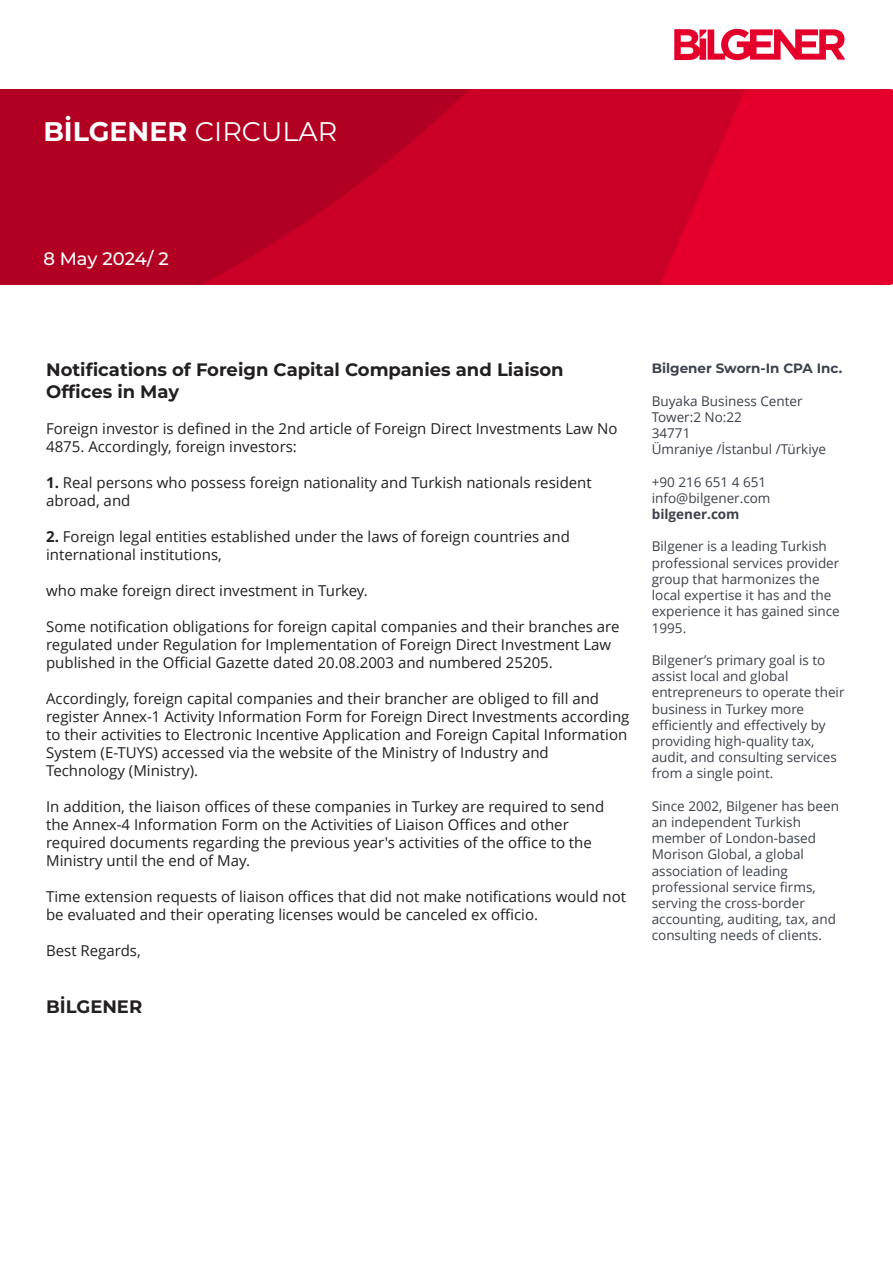
<style>
.page{position:relative;width:893px;height:1263px;background:#fff}
.page>*{position:absolute;margin:0;border:0;box-sizing:border-box;transform-origin:0 0}
.t1{font:700 27px "Montserrat";color:#fff}
.t2{font:700 18px/21.6px "Montserrat";color:#221f20}
.t3{font:700 18px "Open Sans";color:#000}
.t4{font:500 18px "Montserrat";color:#fff}
.t5{font:15px/18px "Open Sans";color:#221f20}
.t6{font:13.5px/16.2px "Open Sans";color:#3c414b}
.t7{font:700 13.5px "Montserrat";color:#3c414b}
.t8{font:700 13.5px "Open Sans";color:#3c414b}
.s1{font-weight:400}
.s2{font-weight:700}
</style>
<div class="page">
<div style="left:865px;top:89px;width:28px;height:195px;background:#e4002b"></div>
<svg style="left:0;top:89px;width:865px;height:195px;background:#c50024"></svg>
<svg style="left:674px;top:29px;width:171px;height:31px"></svg>
<h1 class="t1" style="left:43px;top:113px;width:295px">BİLGENER <span class="s1">CIRCULAR</span></h1>
<p class="t4" style="left:43px;top:247px;width:127px">8 May 2024/ 2</p>
<p class="t2" style="left:46px;top:358px;width:519px">Notifications of Foreign Capital Companies and Liaison<br>Offices in May</p>
<p class="t5" style="left:46px;top:419px;width:573px">Foreign investor is defined in the 2nd article of Foreign Direct Investments Law No<br>4875. Accordingly, foreign investors:</p>
<p class="t5" style="left:46px;top:473px;width:547px"><span class="s2">1.</span> Real persons who possess foreign nationality and Turkish nationals resident abroad, and</p>
<p class="t5" style="left:46px;top:527px;width:525px"><span class="s2">2.</span> Foreign legal entities established under the laws of foreign countries and international institutions,</p>
<p class="t5" style="left:46px;top:581px;width:323px">who make foreign direct investment in Turkey.</p>
<p class="t5" style="left:46px;top:617px;width:575px">Some notification obligations for foreign capital companies and their branches are regulated under Regulation for Implementation of Foreign Direct Investment Law published in the Official Gazette dated 20.08.2003 and numbered 25205.</p>
<p class="t5" style="left:46px;top:689px;width:585px">Accordingly, foreign capital companies and their brancher are obliged to fill and register Annex-1 Activity Information Form for Foreign Direct Investments according to their activities to Electronic Incentive Application and Foreign Capital Information System (E-TUYS) accessed via the website of the Ministry of Industry and Technology (Ministry).</p>
<p class="t5" style="left:46px;top:797px;width:560px">In addition, the liaison offices of these companies in Turkey are required to send the Annex-4 Information Form on the Activities of Liaison Offices and other required documents regarding the previous year's activities of the office to the Ministry until the end of May.</p>
<p class="t5" style="left:46px;top:887px;width:581px">Time extension requests of liaison offices that did not make notifications would not be evaluated and their operating licenses would be canceled ex officio.</p>
<p class="t5" style="left:46px;top:941px;width:96px">Best Regards,</p>
<p class="t2" style="left:46px;top:996px;width:98px">BİLGENER</p>
<p class="t7" style="left:652px;top:359px;width:192px">Bilgener Sworn-In CPA Inc.</p>
<p class="t6" style="left:652px;top:392px;width:176px">Buyaka Business Center<br>Tower:2 No:22<br>34771<br>Ümraniye /İstanbul /Türkiye</p>
<p class="t6" style="left:652px;top:473px;width:120px">+90 216 651 4 651 info@bilgener.com</p>
<p class="t8" style="left:652px;top:505px;width:89px">bilgener.com</p>
<p class="t6" style="left:652px;top:538px;width:190px">Bilgener is a leading Turkish professional services provider group that harmonizes the local expertise it has and the experience it has gained since<br>1995.</p>
<p class="t6" style="left:652px;top:651px;width:194px">Bilgener’s primary goal is to assist local and global entrepreneurs to operate their business in Turkey more efficiently and effectively by providing high-quality tax, audit, and consulting services from a single point.</p>
<p class="t6" style="left:652px;top:797px;width:189px">Since 2002, Bilgener has been an independent Turkish member of London-based<br>Morison Global, a global association of leading professional service firms, serving the cross-border accounting, auditing, tax, and consulting needs of clients.</p>
<p class="t3" style="left:652px;top:499px;width:119px">bilgener.com</p>
</div>
